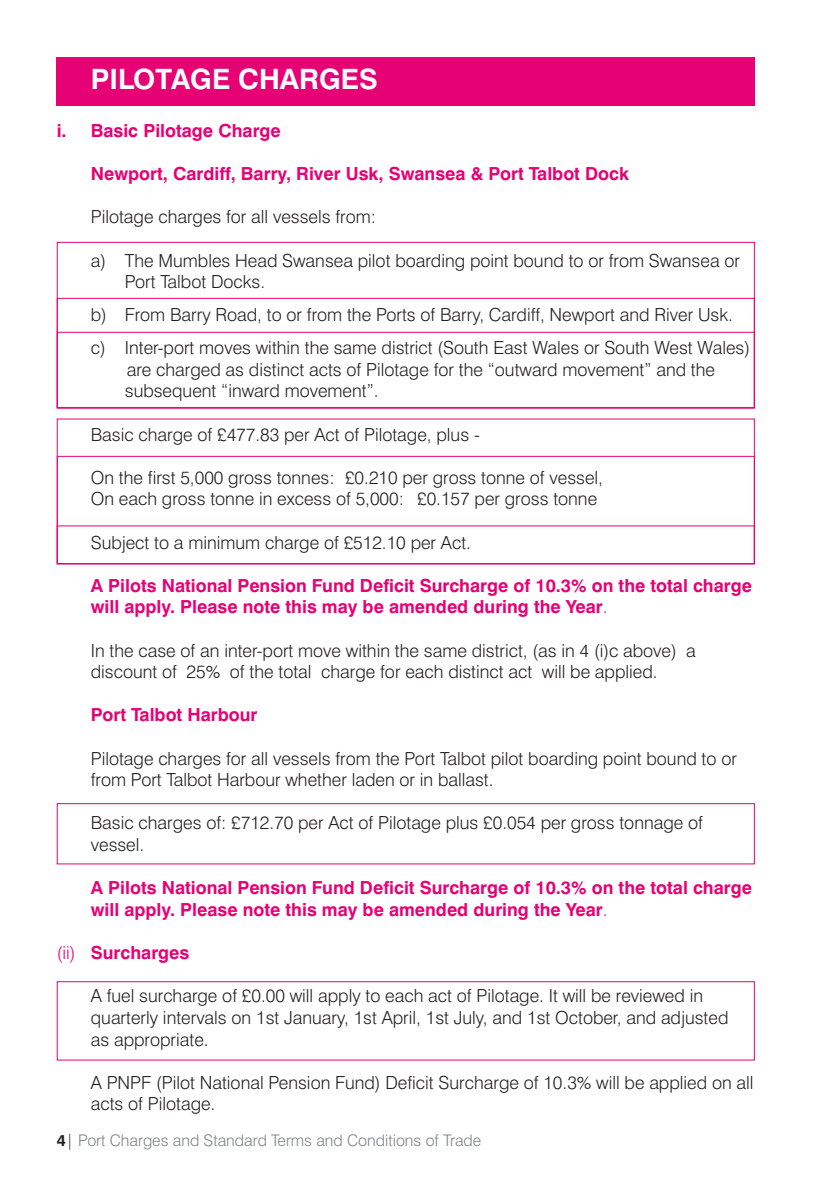
<style>
.page{position:relative;width:840px;height:1191px;background:#fff}
.page>*{position:absolute;margin:0;border:0;box-sizing:border-box;transform-origin:0 0}
.t1{font:700 28px "Swiss 721 BT";color:#fff}
.t2{font:300 18px/21.6px "Swiss 721 BT";color:#231f20}
.t3{font:700 18px/21.6px "Swiss 721 BT";color:#e60275}
.t4{font:300 16px "Swiss 721 BT";color:#808285}
.s1{font-weight:300}
.s2{font-weight:700;color:#231f20}
.s3{color:#231f20}
</style>
<div class="page">
<div style="left:57px;top:803px;width:697px;height:61px;border:1px solid #e60275"></div>
<div style="left:57px;top:981px;width:697px;height:79px;border:1px solid #e60275"></div>
<div style="left:57px;top:332px;width:697px;height:76px;border:1px solid #e60275"></div>
<div style="left:57px;top:456px;width:697px;height:108px;border:1px solid #e60275"></div>
<div style="left:57px;top:525px;width:697px;height:39px;border:1px solid #e60275"></div>
<div style="left:57px;top:57px;width:697px;height:48px;background:#e60275"></div>
<h1 class="t1" style="left:91px;top:69px;width:288px">PILOTAGE CHARGES</h1>
<p class="t3" style="left:57px;top:122px;width:225px">i. Basic Pilotage Charge</p>
<p class="t3" style="left:91px;top:165px;width:539px">Newport, Cardiff, Barry, River Usk, Swansea &amp; Port Talbot Dock</p>
<p class="t2" style="left:91px;top:208px;width:286px">Pilotage charges for all vessels from:</p>
<p class="t2" style="left:125px;top:251px;width:616px;text-indent:-34px">a) The Mumbles Head Swansea pilot boarding point bound to or from Swansea or<br>Port Talbot Docks.</p>
<p class="t2" style="left:91px;top:300px;width:660px;line-height:33px">b) From Barry Road, to or from the Ports of Barry, Cardiff, Newport and River Usk. c) Inter-port moves within the same district (South East Wales or South West Wales)</p>
<p class="t2" style="left:125px;top:360px;width:591px">are charged as distinct acts of Pilotage for the “outward movement” and the subsequent “inward movement”.</p>
<p class="t2" style="left:91px;top:425px;width:390px">Basic charge of £477.83 per Act of Pilotage, plus -</p>
<p class="t2" style="left:91px;top:468px;width:513px">On the first 5,000 gross tonnes: £0.210 per gross tonne of vessel,<br>On each gross tonne in excess of 5,000: £0.157 per gross tonne</p>
<p class="t2" style="left:91px;top:533px;width:381px">Subject to a minimum charge of £512.10 per Act.</p>
<p class="t3" style="left:91px;top:576px;width:662px">A Pilots National Pension Fund Deficit Surcharge of 10.3% on the total charge will apply. Please note this may be amended during the Year<span class="s1">.</span></p>
<p class="t2" style="left:91px;top:641px;width:606px">In the case of an inter-port move within the same district, (as in 4 (i)c above) a discount of 25% of the total charge for each distinct act will be applied.</p>
<p class="t3" style="left:91px;top:706px;width:168px">Port Talbot Harbour</p>
<p class="t2" style="left:91px;top:749px;width:647px">Pilotage charges for all vessels from the Port Talbot pilot boarding point bound to or from Port Talbot Harbour whether laden or in ballast.</p>
<p class="t2" style="left:91px;top:814px;width:613px">Basic charges of: £712.70 per Act of Pilotage plus £0.054 per gross tonnage of vessel.</p>
<p class="t3" style="left:91px;top:879px;width:662px">A Pilots National Pension Fund Deficit Surcharge of 10.3% on the total charge will apply. Please note this may be amended during the Year<span class="s1">.</span></p>
<p class="t3" style="left:57px;top:943px;width:134px"><span class="s1">(ii)</span> Surcharges</p>
<p class="t2" style="left:91px;top:987px;width:638px">A fuel surcharge of £0.00 will apply to each act of Pilotage. It will be reviewed in quarterly intervals on 1st January, 1st April, 1st July, and 1st October, and adjusted as appropriate.</p>
<p class="t2" style="left:91px;top:1073px;width:664px">A PNPF (Pilot National Pension Fund) Deficit Surcharge of 10.3% will be applied on all acts of Pilotage.</p>
<p class="t4" style="left:57px;top:1134px;width:426px"><span class="s2">4</span><span class="s3">|</span> Port Charges and Standard Terms and Conditions of Trade</p>
</div>
